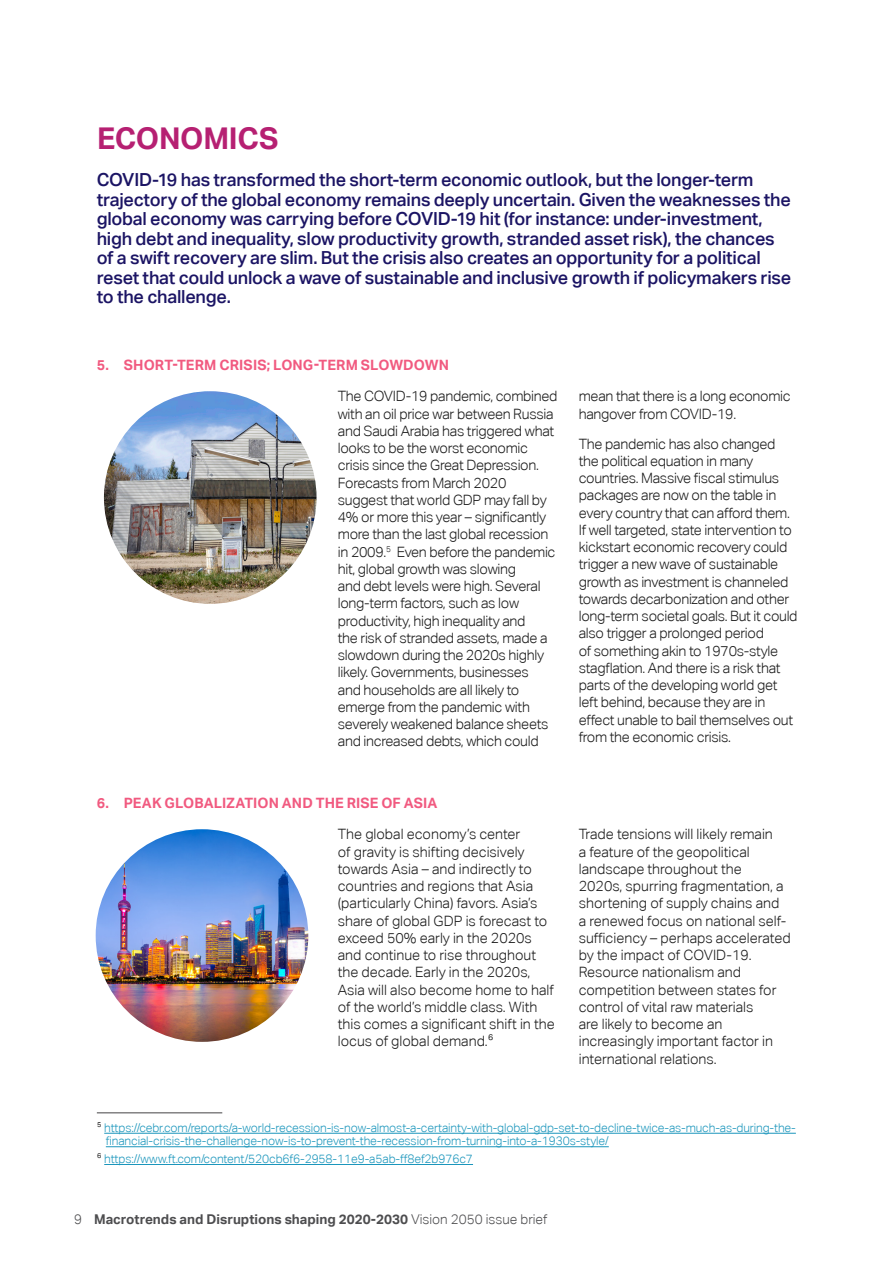
<style>
.page{position:relative;width:893px;height:1263px;background:#fff}
.page>*{position:absolute;margin:0;border:0;box-sizing:border-box;transform-origin:0 0}
.SUBTITULO_2{font:700 30px "Aktiv Grotesk";letter-spacing:-.01em;color:#b62072}
.t1{font:500 18px/19.5px "Aktiv Grotesk";letter-spacing:-.015em;color:#1b1464}
.SUBTITULO_2-2{font:300 14.25px/17.2px "Aktiv Grotesk";letter-spacing:-.02em;color:#1a1a1a}
.SUBTITULO_2-3{font:300 14.25px/17.2px "Aktiv Grotesk";color:#1a1a1a}
.t2{font:700 14.25px "Aktiv Grotesk";letter-spacing:.01em;color:#f15a80}
.t3{font:700 13.5px "Aktiv Grotesk";color:#4d4d4f}
.CORPO{font:300 12px/13.5px "Aktiv Grotesk";letter-spacing:-.01em;color:#1b96bc}
.s1{color:#1a1a1a}
.s2{font-weight:300}
</style>
<div class="page">
<hr style="left:104px;top:1133px;width:692px;height:1px;background:#1b96bc">
<hr style="left:106px;top:1146px;width:503px;height:1px;background:#1b96bc">
<hr style="left:104px;top:1164px;width:369px;height:1px;background:#1b96bc">
<hr style="left:97px;top:1112px;width:125px;height:1px;background:#414042">
<img style="left:104px;top:391px;width:213px;height:213px;border-radius:106px">
<img style="left:96px;top:829px;width:212px;height:213px;border-radius:106px">
<p class="SUBTITULO_2" style="left:97px;top:121px;width:183px">ECONOMICS</p>
<p class="t1" style="left:97px;top:170px;width:696px">COVID-19 has transformed the short-term economic outlook, but the longer-term trajectory of the global economy remains deeply uncertain. Given the weaknesses the global economy was carrying before COVID-19 hit (for instance: under-investment, high debt and inequality, slow productivity growth, stranded asset risk), the chances of a swift recovery are slim. But the crisis also creates an opportunity for a political reset that could unlock a wave of sustainable and inclusive growth if policymakers rise to the challenge.</p>
<p class="t2" style="left:97px;top:356px;width:354px">5. SHORT-TERM CRISIS; LONG-TERM SLOWDOWN</p>
<p class="SUBTITULO_2-2" style="left:338px;top:388px;width:221px">The COVID-19 pandemic, combined with an oil price war between Russia and Saudi Arabia has triggered what looks to be the worst economic crisis since the Great Depression.<br>Forecasts from March 2020 suggest that world GDP may fall by 4% or more this year – significantly more than the last global recession in 2009.<sup>5</sup> Even before the pandemic hit, global growth was slowing<br>and debt levels were high. Several long-term factors, such as low productivity, high inequality and<br>the risk of stranded assets, made a slowdown during the 2020s highly likely. Governments, businesses<br>and households are all likely to emerge from the pandemic with severely weakened balance sheets and increased debts, which could</p>
<p class="SUBTITULO_2-2" style="left:579px;top:388px;width:213px">mean that there is a long economic hangover from COVID-19.</p>
<p class="SUBTITULO_2-2" style="left:579px;top:435px;width:220px">The pandemic has also changed the political equation in many countries. Massive fiscal stimulus packages are now on the table in every country that can afford them.<br>If well targeted, state intervention to kickstart economic recovery could trigger a new wave of sustainable growth as investment is channeled towards decarbonization and other long-term societal goals. But it could also trigger a prolonged period<br>of something akin to 1970s-style stagflation. And there is a risk that parts of the developing world get left behind, because they are in effect unable to bail themselves out from the economic crisis.</p>
<p class="t2" style="left:97px;top:794px;width:342px">6. PEAK GLOBALIZATION AND THE RISE OF ASIA</p>
<p class="SUBTITULO_2-3" style="left:338px;top:826px;width:218px">The global economy’s center<br>of gravity is shifting decisively towards Asia – and indirectly to countries and regions that Asia (particularly China) favors. Asia’s share of global GDP is forecast to exceed 50% early in the 2020s and continue to rise throughout the decade. Early in the 2020s,<br>Asia will also become home to half of the world’s middle class. With this comes a significant shift in the locus of global demand.6</p>
<p class="SUBTITULO_2-3" style="left:579px;top:826px;width:213px">Trade tensions will likely remain<br>a feature of the geopolitical landscape throughout the<br>2020s, spurring fragmentation, a shortening of supply chains and<br>a renewed focus on national self&shy;sufficiency – perhaps accelerated by the impact of COVID-19.<br>Resource nationalism and competition between states for control of vital raw materials<br>are likely to become an increasingly important factor in international relations.</p>
<p class="CORPO" style="left:106px;top:1121px;width:691px;text-indent:-9px"><span class="s1">5</span> https://cebr.com/reports/a-world-recession-is-now-almost-a-certainty-with-global-gdp-set-to-decline-twice-as-much-as-during-the&shy;financial-crisis-the-challenge-now-is-to-prevent-the-recession-from-turning-into-a-1930s-style/</p>
<p class="CORPO" style="left:97px;top:1152px;width:378px"><span class="s1">6</span> https://www.ft.com/content/520cb6f6-2958-11e9-a5ab-ff8ef2b976c7</p>
<p class="t3" style="left:74px;top:1211px;width:475px"><span class="s2">9</span> Macrotrends and Disruptions shaping 2020-2030 <span class="s2">Vision 2050 issue brief</span></p>
</div>
